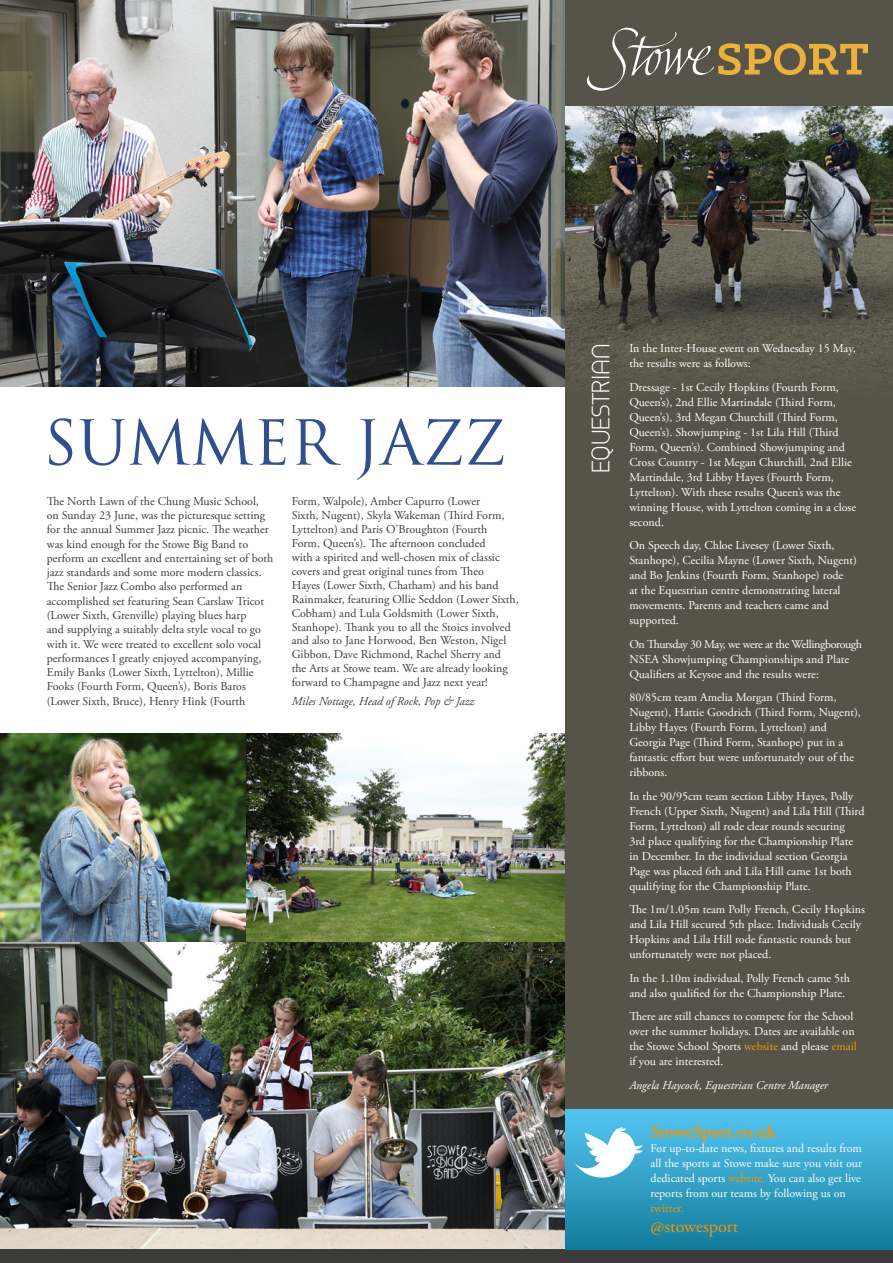
<style>
.page{position:relative;width:893px;height:1263px;background:#fff}
.page>*{position:absolute;margin:0;border:0;box-sizing:border-box;transform-origin:0 0}
.t1{font:60.3px "Trajan";color:#314f8d}
.t2{font:24px "Time Burner";color:#fff}
.t3{font:600 18px "Adobe Garamond Pro";color:#f49600}
.t4{font:18px "Adobe Garamond Pro";color:#f49600}
.t5{font:12px/15px "Adobe Garamond Pro";color:#fff}
.t6{font:12px/14.2px "Adobe Garamond Pro";color:#3c3c3b}
.t7{font:italic 12px "Adobe Garamond Pro";color:#fff}
.t8{font:italic 12px "Adobe Garamond Pro";color:#3c3c3b}
.s1{color:#f49600}
</style>
<div class="page">
<img style="left:0;top:734px;width:247px;height:208px">
<img style="left:247px;top:734px;width:319px;height:208px">
<img style="left:0;top:942px;width:566px;height:307px">
<img style="left:0;top:0;width:566px;height:386px">
<div style="left:566px;top:0;width:327px;height:1109px;background:#565448"></div>
<img style="left:566px;top:106px;width:327px;height:280px">
<svg style="left:586px;top:28px;width:282px;height:63px"></svg>
<div style="left:0;top:1249px;width:893px;height:14px;background:#3c3c3b"></div>
<div style="left:566px;top:1109px;width:327px;height:140px;background:linear-gradient(to bottom,#55c6f3,#137d9c)"></div>
<svg style="left:575px;top:1127px;width:68px;height:61px"></svg>
<p class="t1" style="left:43px;top:406px;width:464px">SUMMER JAZZ</p>
<p class="t6" style="left:47px;top:494px;width:228px">The North Lawn of the Chung Music School, on Sunday 23 June, was the picturesque setting for the annual Summer Jazz picnic. The weather was kind enough for the Stowe Big Band to perform an excellent and entertaining set of both jazz standards and some more modern classics.<br>The Senior Jazz Combo also performed an accomplished set featuring Sean Carslaw Tricot (Lower Sixth, Grenville) playing blues harp<br>and supplying a suitably delta style vocal to go with it. We were treated to excellent solo vocal performances I greatly enjoyed accompanying, Emily Banks (Lower Sixth, Lyttelton), Millie Fooks (Fourth Form, Queen’s), Boris Baros (Lower Sixth, Bruce), Henry Hink (Fourth</p>
<p class="t6" style="left:292px;top:494px;width:228px">Form, Walpole), Amber Capurro (Lower<br>Sixth, Nugent), Skyla Wakeman (Third Form, Lyttelton) and Paris O’Broughton (Fourth Form, Queen’s). The afternoon concluded<br>with a spirited and well-chosen mix of classic covers and great original tunes from Theo<br>Hayes (Lower Sixth, Chatham) and his band Rainmaker, featuring Ollie Seddon (Lower Sixth, Cobham) and Lula Goldsmith (Lower Sixth, Stanhope). Thank you to all the Stoics involved and also to Jane Horwood, Ben Weston, Nigel Gibbon, Dave Richmond, Rachel Sherry and<br>the Arts at Stowe team. We are already looking forward to Champagne and Jazz next year!</p>
<p class="t8" style="left:292px;top:694px;width:184px">Miles Nottage, Head of Rock, Pop &amp; Jazz</p>
<p class="t2" style="left:588px;top:473px;width:131px;rotate:-90deg">EQUESTRIAN</p>
<p class="t5" style="left:629px;top:341px;width:228px">In the Inter-House event on Wednesday 15 May, the results were as follows:</p>
<p class="t5" style="left:629px;top:380px;width:228px">Dressage - 1st Cecily Hopkins (Fourth Form, Queen’s), 2nd Ellie Martindale (Third Form, Queen’s), 3rd Megan Churchill (Third Form, Queen’s). Showjumping - 1st Lila Hill (Third Form, Queen’s). Combined Showjumping and Cross Country - 1st Megan Churchill, 2nd Ellie Martindale, 3rd Libby Hayes (Fourth Form, Lyttelton). With these results Queen’s was the winning House, with Lyttelton coming in a close second.</p>
<p class="t5" style="left:629px;top:538px;width:229px">On Speech day, Chloe Livesey (Lower Sixth, Stanhope), Cecilia Mayne (Lower Sixth, Nugent) and Bo Jenkins (Fourth Form, Stanhope) rode<br>at the Equestrian centre demonstrating lateral movements. Parents and teachers came and supported.</p>
<p class="t5" style="left:629px;top:637px;width:234px">On Thursday 30 May, we were at the Wellingborough<br>NSEA Showjumping Championships and Plate<br>Qualifiers at Keysoe and the results were:</p>
<p class="t5" style="left:629px;top:690px;width:233px">80/85cm team Amelia Morgan (Third Form, Nugent), Hattie Goodrich (Third Form, Nugent), Libby Hayes (Fourth Form, Lyttelton) and Georgia Page (Third Form, Stanhope) put in a fantastic effort but were unfortunately out of the ribbons.</p>
<p class="t5" style="left:629px;top:789px;width:237px">In the 90/95cm team section Libby Hayes, Polly French (Upper Sixth, Nugent) and Lila Hill (Third Form, Lyttelton) all rode clear rounds securing<br>3rd place qualifying for the Championship Plate in December. In the individual section Georgia Page was placed 6th and Lila Hill came 1st both qualifying for the Championship Plate.</p>
<p class="t5" style="left:629px;top:902px;width:237px">The 1m/1.05m team Polly French, Cecily Hopkins and Lila Hill secured 5th place. Individuals Cecily Hopkins and Lila Hill rode fantastic rounds but unfortunately were not placed.</p>
<p class="t5" style="left:629px;top:971px;width:222px">In the 1.10m individual, Polly French came 5th and also qualified for the Championship Plate.</p>
<p class="t5" style="left:629px;top:1009px;width:229px">There are still chances to compete for the School over the summer holidays. Dates are available on the Stowe School Sports <span class="s1">website</span> and please <span class="s1">email </span>if you are interested.</p>
<p class="t7" style="left:629px;top:1078px;width:200px">Angela Haycock, Equestrian Centre Manager</p>
<p class="t3" style="left:651px;top:1121px;width:126px">StoweSport.co.uk</p>
<p class="t5" style="left:651px;top:1141px;width:213px">For up-to-date news, fixtures and results from all the sports at Stowe make sure you visit our dedicated sports <span class="s1">website.</span> You can also get live reports from our teams by following us on <span class="s1">twitter.</span></p>
<p class="t4" style="left:651px;top:1215px;width:89px">@stowesport</p>
</div>
